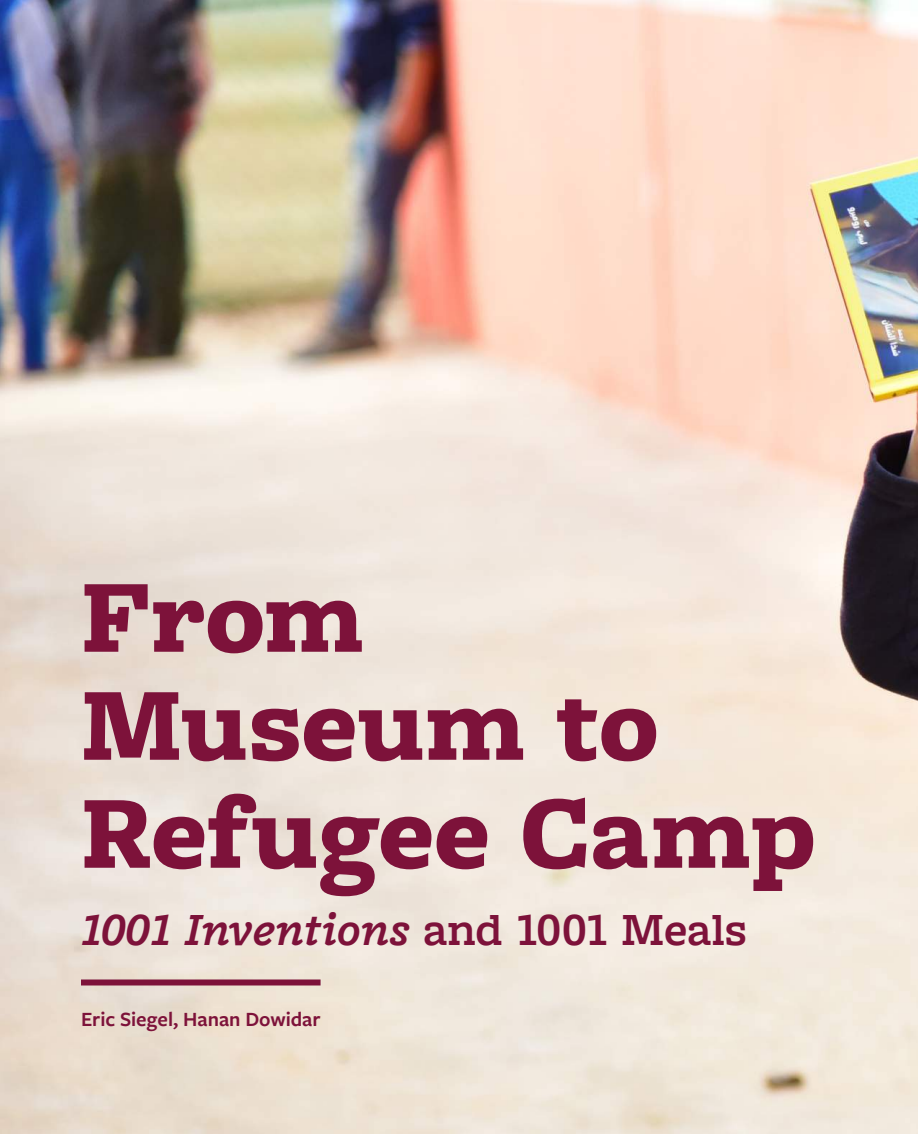
<style>
.page{position:relative;width:918px;height:1134px;background:#fff}
.page>*{position:absolute;margin:0;border:0;box-sizing:border-box;transform-origin:0 0}
.t1{font:900 108px/108px "Freight Macro Pro";letter-spacing:-.005em;color:#7d123a}
.t2{font:italic 600 48px "Freight Macro Pro";color:#7d123a}
.t3{font:600 21px "Freight Sans Pro";color:#7d123a}
.s1{font-style:normal}
</style>
<div class="page">
<img style="left:2px;top:2px;width:914px;height:1130px">
<div style="left:81px;top:980px;width:240px;height:6px;background:#7d123a"></div>
<svg style="left:917px;top:34px;width:1px;height:1100px"></svg>
<h1 class="t1" style="left:81px;top:560px;width:736px">From<br>Museum to<br>Refugee Camp</h1>
<p class="t2" style="left:81px;top:896px;width:668px">1001 Inventions <span class="s1">and 1001 Meals</span></p>
<p class="t3" style="left:81px;top:1005px;width:241px">Eric Siegel, Hanan Dowidar</p>
</div>
